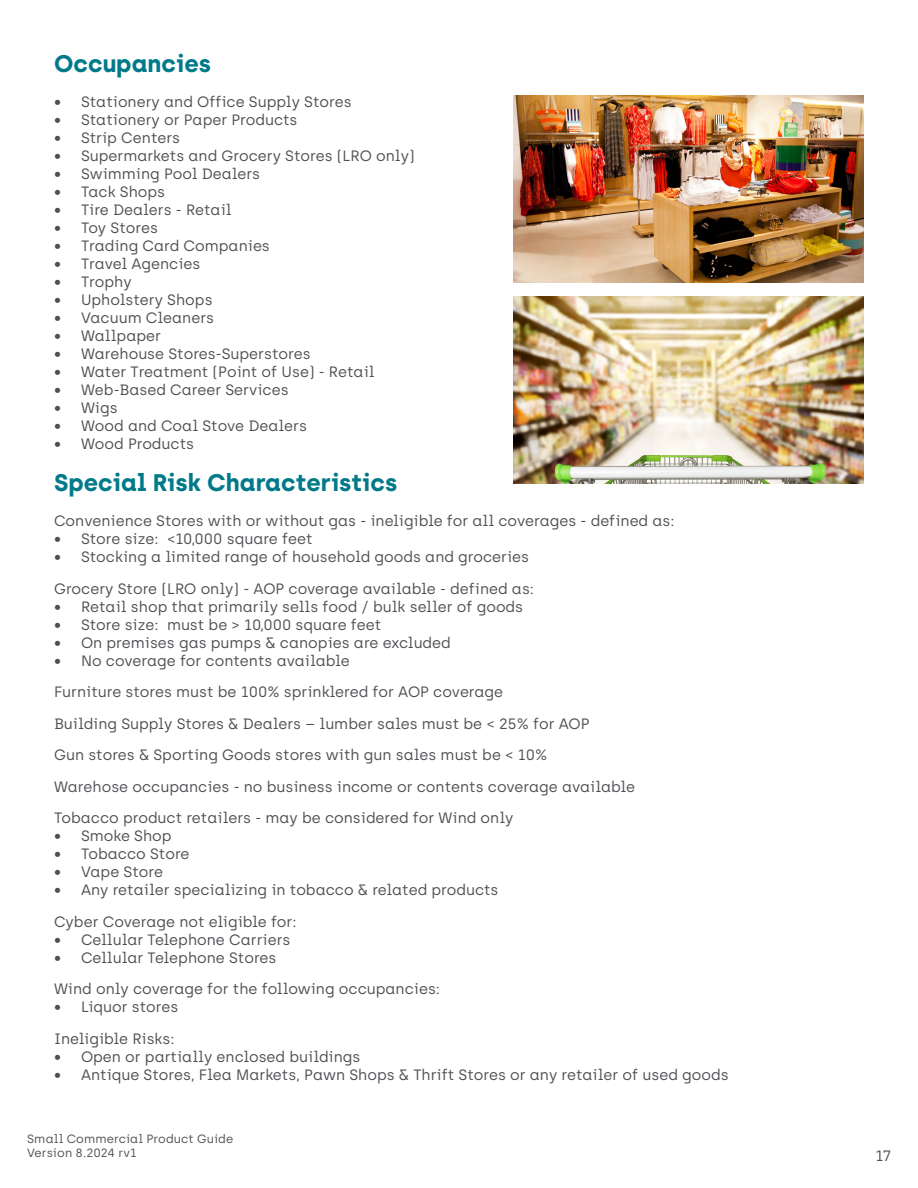
<style>
.page{position:relative;width:918px;height:1188px;background:#fff}
.page>*{position:absolute;margin:0;border:0;box-sizing:border-box;transform-origin:0 0}
.VR_Subtitle{font:700 24px "Archia";color:#007a89}
.Body{font:15px "Archia";color:#4e5054}
.t1{font:12px/14.4px "Archia";letter-spacing:.005em;color:#4e5054}
</style>
<div class="page">
<img style="left:513px;top:95px;width:351px;height:188px">
<img style="left:513px;top:296px;width:351px;height:187px">
<p class="VR_Subtitle" style="left:54px;top:49px;width:159px">Occupancies</p>
<p class="Body" style="left:54px;top:93px;width:299px">• Stationery and Office Supply Stores</p>
<p class="Body" style="left:54px;top:111px;width:245px">• Stationery or Paper Products</p>
<p class="Body" style="left:54px;top:129px;width:128px">• Strip Centers</p>
<p class="Body" style="left:54px;top:147px;width:362px">• Supermarkets and Grocery Stores (LRO only)</p>
<p class="Body" style="left:54px;top:165px;width:208px">• Swimming Pool Dealers</p>
<p class="Body" style="left:54px;top:183px;width:113px">• Tack Shops</p>
<p class="Body" style="left:54px;top:201px;width:179px">• Tire Dealers - Retail</p>
<p class="Body" style="left:54px;top:219px;width:105px">• Toy Stores</p>
<p class="Body" style="left:54px;top:237px;width:217px">• Trading Card Companies</p>
<p class="Body" style="left:54px;top:255px;width:148px">• Travel Agencies</p>
<p class="Body" style="left:54px;top:273px;width:79px">• Trophy</p>
<p class="Body" style="left:54px;top:291px;width:160px">• Upholstery Shops</p>
<p class="Body" style="left:54px;top:309px;width:162px">• Vacuum Cleaners</p>
<p class="Body" style="left:54px;top:327px;width:109px">• Wallpaper</p>
<p class="Body" style="left:54px;top:345px;width:258px">• Warehouse Stores-Superstores</p>
<p class="Body" style="left:54px;top:363px;width:322px">• Water Treatment (Point of Use) - Retail</p>
<p class="Body" style="left:54px;top:381px;width:236px">• Web-Based Career Services</p>
<p class="Body" style="left:54px;top:399px;width:65px">• Wigs</p>
<p class="Body" style="left:54px;top:417px;width:255px">• Wood and Coal Stove Dealers</p>
<p class="Body" style="left:54px;top:435px;width:142px">• Wood Products</p>
<p class="VR_Subtitle" style="left:54px;top:468px;width:345px">Special Risk Characteristics</p>
<p class="Body" style="left:54px;top:512px;width:622px">Convenience Stores with or without gas - ineligible for all coverages - defined as:</p>
<p class="Body" style="left:54px;top:530px;width:260px">• Store size: &lt;10,000 square feet</p>
<p class="Body" style="left:54px;top:548px;width:477px">• Stocking a limited range of household goods and groceries</p>
<p class="Body" style="left:54px;top:579px;width:482px">Grocery Store (LRO only) - AOP coverage available - defined as:</p>
<p class="Body" style="left:54px;top:597px;width:471px">• Retail shop that primarily sells food / bulk seller of goods</p>
<p class="Body" style="left:54px;top:615px;width:329px">• Store size: must be &gt; 10,000 square feet</p>
<p class="Body" style="left:54px;top:633px;width:398px">• On premises gas pumps &amp; canopies are excluded</p>
<p class="Body" style="left:54px;top:651px;width:297px">• No coverage for contents available</p>
<p class="Body" style="left:54px;top:683px;width:451px">Furniture stores must be 100% sprinklered for AOP coverage</p>
<p class="Body" style="left:54px;top:714px;width:537px">Building Supply Stores &amp; Dealers – lumber sales must be &lt; 25% for AOP</p>
<p class="Body" style="left:54px;top:746px;width:495px">Gun stores &amp; Sporting Goods stores with gun sales must be &lt; 10%</p>
<p class="Body" style="left:54px;top:777px;width:583px">Warehose occupancies - no business income or contents coverage available</p>
<p class="Body" style="left:54px;top:809px;width:461px">Tobacco product retailers - may be considered for Wind only</p>
<p class="Body" style="left:54px;top:827px;width:119px">• Smoke Shop</p>
<p class="Body" style="left:54px;top:845px;width:137px">• Tobacco Store</p>
<p class="Body" style="left:54px;top:863px;width:111px">• Vape Store</p>
<p class="Body" style="left:54px;top:881px;width:446px">• Any retailer specializing in tobacco &amp; related products</p>
<p class="Body" style="left:54px;top:912px;width:244px">Cyber Coverage not eligible for:</p>
<p class="Body" style="left:54px;top:930px;width:238px">• Cellular Telephone Carriers</p>
<p class="Body" style="left:54px;top:948px;width:224px">• Cellular Telephone Stores</p>
<p class="Body" style="left:54px;top:980px;width:388px">Wind only coverage for the following occupancies:</p>
<p class="Body" style="left:54px;top:998px;width:126px">• Liquor stores</p>
<p class="Body" style="left:54px;top:1029px;width:122px">Ineligible Risks:</p>
<p class="Body" style="left:54px;top:1047px;width:308px">• Open or partially enclosed buildings</p>
<p class="Body" style="left:54px;top:1065px;width:676px">• Antique Stores, Flea Markets, Pawn Shops &amp; Thrift Stores or any retailer of used goods</p>
<p class="t1" style="left:27px;top:1131px;width:208px">Small Commercial Product Guide<br>Version 8.2024 rv1</p>
<p class="Body" style="left:875px;top:1146px;width:17px">17</p>
</div>
